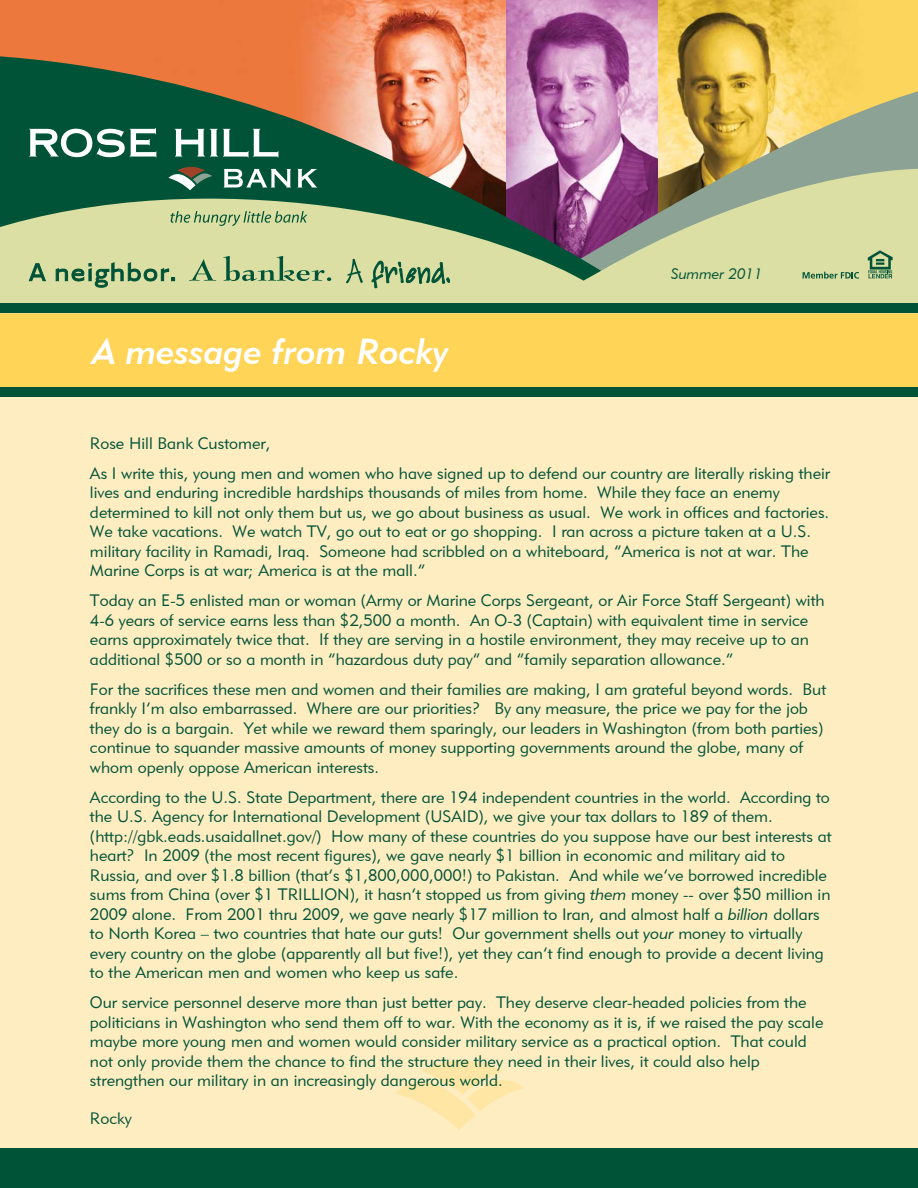
<style>
.page{position:relative;width:918px;height:1188px;background:#fff}
.page>*{position:absolute;margin:0;border:0;box-sizing:border-box;transform-origin:0 0}
.t1{font:36px "Geometric 415 BT Medium Italic A";color:#fff}
.t2{font:16.5px/19.5px "Geometric 415 BT Lite A";color:#005337}
.t3{font:15px "Geometric 415 BT Lite Italic A";color:#005337}
.s1{font-family:"Geometric 415 BT Lite Italic A"}
</style>
<div class="page">
<div style="left:0;top:397px;width:918px;height:752px;background:#ffedc2"></div>
<div style="left:0;top:289px;width:918px;height:108px;background:#ffd457"></div>
<div style="left:0;top:387px;width:918px;height:10px;background:#005337"></div>
<div style="left:0;top:1149px;width:918px;height:39px;background:#005337"></div>
<img style="left:658px;top:0;width:260px;height:80px">
<img style="left:506px;top:0;width:152px;height:80px">
<img style="left:0;top:0;width:506px;height:55px">
<div style="left:0;top:271px;width:918px;height:32px;background:#dbdfa3"></div>
<svg style="left:601px;top:80px;width:317px;height:191px;background:#c0b68a"></svg>
<svg style="left:0;top:55px;width:601px;height:226px;background:#898a70"></svg>
<svg style="left:169px;top:167px;width:43px;height:23px"></svg>
<svg style="left:224px;top:169px;width:67px;height:18px"></svg>
<svg style="left:298px;top:169px;width:19px;height:18px"></svg>
<svg style="left:29px;top:128px;width:127px;height:30px"></svg>
<svg style="left:175px;top:129px;width:103px;height:29px"></svg>
<svg style="left:171px;top:211px;width:136px;height:15px;background:#acc18b"></svg>
<svg style="left:29px;top:263px;width:17px;height:18px"></svg>
<svg style="left:56px;top:262px;width:119px;height:26px;background:#9eb884"></svg>
<svg style="left:189px;top:259px;width:27px;height:22px"></svg>
<svg style="left:223px;top:256px;width:108px;height:26px;background:#aec28d"></svg>
<svg style="left:372px;top:252px;width:78px;height:51px;background:#b7c891"></svg>
<svg style="left:346px;top:259px;width:17px;height:24px"></svg>
<svg style="left:803px;top:272px;width:56px;height:7px"></svg>
<svg style="left:868px;top:250px;width:25px;height:28px"></svg>
<div style="left:0;top:303px;width:918px;height:10px;background:#005337"></div>
<svg style="left:395px;top:1060px;width:130px;height:70px;background:#ffeab5"></svg>
<h1 class="t1" style="left:92px;top:330px;width:358px">A message from Rocky</h1>
<p class="t3" style="left:671px;top:265px;width:93px">Summer 2011</p>
<p class="t2" style="left:90px;top:428px;width:742px;line-height:30px">Rose Hill Bank Customer,<br>As I write this, young men and women who have signed up to defend our country are literally risking their</p>
<p class="t2" style="left:90px;top:483px;width:741px">lives and enduring incredible hardships thousands of miles from home. While they face an enemy determined to kill not only them but us, we go about business as usual. We work in offices and factories.<br>We take vacations. We watch TV, go out to eat or go shopping. I ran across a picture taken at a U.S. military facility in Ramadi, Iraq. Someone had scribbled on a whiteboard, “America is not at war. The Marine Corps is at war; America is at the mall.”</p>
<p class="t2" style="left:90px;top:591px;width:736px">Today an E-5 enlisted man or woman (Army or Marine Corps Sergeant, or Air Force Staff Sergeant) with 4-6 years of service earns less than $2,500 a month. An O-3 (Captain) with equivalent time in service earns approximately twice that. If they are serving in a hostile environment, they may receive up to an additional $500 or so a month in “hazardous duty pay” and “family separation allowance.”</p>
<p class="t2" style="left:90px;top:679px;width:738px">For the sacrifices these men and women and their families are making, I am grateful beyond words. But frankly I’m also embarrassed. Where are our priorities? By any measure, the price we pay for the job they do is a bargain. Yet while we reward them sparingly, our leaders in Washington (from both parties) continue to squander massive amounts of money supporting governments around the globe, many of whom openly oppose American interests.</p>
<p class="t2" style="left:90px;top:787px;width:743px">According to the U.S. State Department, there are 194 independent countries in the world. According to the U.S. Agency for International Development (USAID), we give your tax dollars to 189 of them. (http://gbk.eads.usaidallnet.gov/) How many of these countries do you suppose have our best interests at heart? In 2009 (the most recent figures), we gave nearly $1 billion in economic and military aid to Russia, and over $1.8 billion (that’s $1,800,000,000!) to Pakistan. And while we’ve borrowed incredible sums from China (over $1 TRILLION), it hasn’t stopped us from giving <span class="s1">them</span> money -- over $50 million in 2009 alone. From 2001 thru 2009, we gave nearly $17 million to Iran, and almost half a <span class="s1">billion</span> dollars to North Korea – two countries that hate our guts! Our government shells out <span class="s1">your</span> money to virtually every country on the globe (apparently all but five!), yet they can’t find enough to provide a decent living to the American men and women who keep us safe.</p>
<p class="t2" style="left:90px;top:992px;width:735px">Our service personnel deserve more than just better pay. They deserve clear-headed policies from the politicians in Washington who send them off to war. With the economy as it is, if we raised the pay scale maybe more young men and women would consider military service as a practical option. That could not only provide them the chance to find the structure they need in their lives, it could also help strengthen our military in an increasingly dangerous world.</p>
<p class="t2" style="left:90px;top:1108px;width:43px">Rocky</p>
</div>
